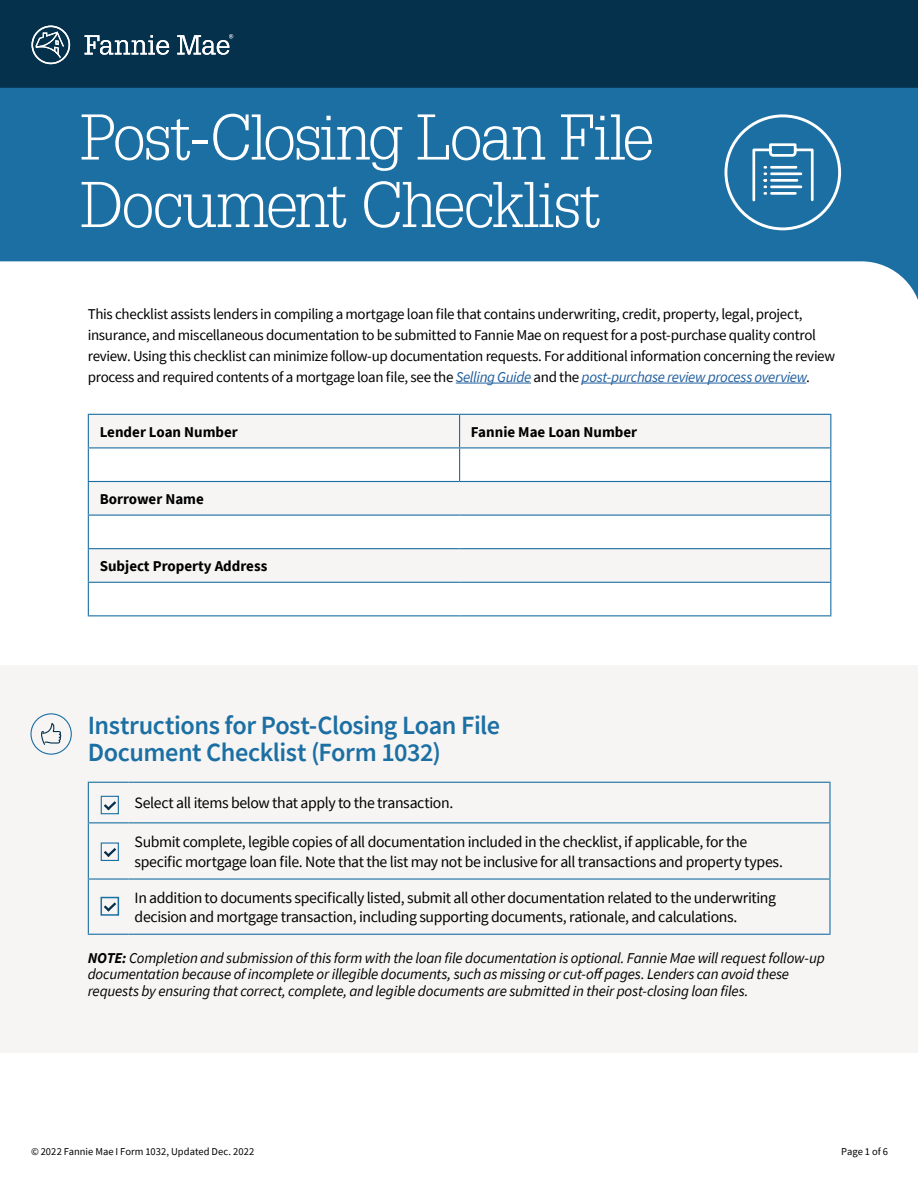
<style>
.page{position:relative;width:918px;height:1188px;background:#fff}
.page>*{position:absolute;margin:0;border:0;box-sizing:border-box;transform-origin:0 0}
.t1{font:300 63px/67.5px "Glypha LT Std";letter-spacing:-.025em;color:#fff}
.t2{font:600 26.25px/27px "Source Sans Pro";letter-spacing:-.02em;color:#1c6fa3}
.t3{font:15.75px/19.5px "Source Sans Pro";letter-spacing:-.025em;color:#000}
.t4{font:15px/21px "Source Sans Pro";letter-spacing:-.025em;color:#000}
.t5{font:italic 15px/16.5px "Source Sans Pro";letter-spacing:-.015em;color:#000}
.t6{font:700 15px "Source Sans Pro";color:#000}
.t7{font:10.5px "Source Sans Pro";letter-spacing:.005em;color:#000}
.s1{font-style:italic;color:#215e9e}
.s2{font-weight:700}
</style>
<div class="page">
<div style="left:0;top:665px;width:918px;height:388px;background:#f6f5f4"></div>
<div style="left:0;top:0;width:918px;height:108px;background:#05314d"></div>
<svg style="left:0;top:88px;width:918px;height:212px;fill:#1c6fa3"></svg>
<svg style="left:85px;top:34px;width:148px;height:21px"></svg>
<svg style="left:32px;top:26px;width:38px;height:38px"></svg>
<hr style="left:456px;top:383px;width:75px;height:1px;background:#215e9e">
<hr style="left:582px;top:383px;width:224px;height:1px;background:#215e9e">
<svg style="left:724px;top:114px;width:117px;height:116px;background:#3d84b0"></svg>
<svg style="left:89px;top:415px;width:741px;height:167px;fill:#f6f5f4"></svg>
<hr style="left:88px;top:414px;width:372px;height:1px;background:#1c6fa3">
<hr style="left:88px;top:415px;width:1px;height:32px;background:#1c6fa3">
<hr style="left:460px;top:414px;width:371px;height:1px;background:#1c6fa3">
<hr style="left:459px;top:415px;width:1px;height:32px;background:#1c6fa3">
<hr style="left:830px;top:415px;width:1px;height:32px;background:#1c6fa3">
<hr style="left:88px;top:447px;width:372px;height:1px;background:#1c6fa3">
<hr style="left:88px;top:448px;width:1px;height:33px;background:#1c6fa3">
<hr style="left:460px;top:447px;width:371px;height:1px;background:#1c6fa3">
<hr style="left:459px;top:448px;width:1px;height:33px;background:#1c6fa3">
<hr style="left:830px;top:448px;width:1px;height:33px;background:#1c6fa3">
<hr style="left:88px;top:481px;width:372px;height:1px;background:#1c6fa3">
<hr style="left:88px;top:482px;width:1px;height:33px;background:#1c6fa3">
<hr style="left:460px;top:481px;width:371px;height:1px;background:#1c6fa3">
<hr style="left:830px;top:482px;width:1px;height:33px;background:#1c6fa3">
<hr style="left:88px;top:515px;width:372px;height:1px;background:#1c6fa3">
<hr style="left:88px;top:516px;width:1px;height:32px;background:#1c6fa3">
<hr style="left:460px;top:515px;width:371px;height:1px;background:#1c6fa3">
<hr style="left:830px;top:516px;width:1px;height:32px;background:#1c6fa3">
<hr style="left:88px;top:548px;width:372px;height:1px;background:#1c6fa3">
<hr style="left:88px;top:549px;width:1px;height:33px;background:#1c6fa3">
<hr style="left:460px;top:548px;width:371px;height:1px;background:#1c6fa3">
<hr style="left:830px;top:549px;width:1px;height:33px;background:#1c6fa3">
<hr style="left:88px;top:582px;width:372px;height:1px;background:#1c6fa3">
<hr style="left:88px;top:583px;width:1px;height:32px;background:#1c6fa3">
<hr style="left:460px;top:582px;width:371px;height:1px;background:#1c6fa3">
<hr style="left:830px;top:583px;width:1px;height:32px;background:#1c6fa3">
<hr style="left:88px;top:615px;width:372px;height:1px;background:#1c6fa3">
<hr style="left:460px;top:615px;width:371px;height:1px;background:#1c6fa3">
<div style="left:30px;top:713px;width:42px;height:42px;border:1px solid #1c6fa3;border-radius:50%"></div>
<svg style="left:41px;top:723px;width:21px;height:22px"></svg>
<hr style="left:88px;top:782px;width:41px;height:1px;background:#1c6fa3">
<hr style="left:88px;top:783px;width:1px;height:39px;background:#1c6fa3">
<hr style="left:129px;top:782px;width:702px;height:1px;background:#1c6fa3">
<hr style="left:829px;top:783px;width:2px;height:39px;background:#1c6fa3">
<hr style="left:88px;top:822px;width:41px;height:1px;background:#1c6fa3">
<hr style="left:88px;top:823px;width:1px;height:55px;background:#1c6fa3">
<hr style="left:129px;top:822px;width:702px;height:1px;background:#1c6fa3">
<hr style="left:829px;top:823px;width:2px;height:55px;background:#1c6fa3">
<hr style="left:88px;top:878px;width:41px;height:2px;background:#1c6fa3">
<hr style="left:88px;top:880px;width:1px;height:54px;background:#1c6fa3">
<hr style="left:129px;top:878px;width:702px;height:2px;background:#1c6fa3">
<hr style="left:829px;top:880px;width:2px;height:54px;background:#1c6fa3">
<hr style="left:88px;top:934px;width:41px;height:1px;background:#1c6fa3">
<hr style="left:129px;top:934px;width:702px;height:1px;background:#1c6fa3">
<div style="left:101px;top:796px;width:18px;height:18px;border:1px solid #1c6fa3"></div>
<svg style="left:104px;top:801px;width:12px;height:9px"></svg>
<div style="left:101px;top:842px;width:18px;height:19px;border:1px solid #1c6fa3"></div>
<svg style="left:104px;top:848px;width:12px;height:9px"></svg>
<div style="left:101px;top:897px;width:18px;height:19px;border:2px solid #1c6fa3"></div>
<svg style="left:104px;top:902px;width:12px;height:10px"></svg>
<h1 class="t1" style="left:80px;top:105px;width:575px">Post-Closing Loan File<br>Document Checklist</h1>
<p class="t4" style="left:88px;top:303px;width:749px">This checklist assists lenders in compiling a mortgage loan file that contains underwriting, credit, property, legal, project, insurance, and miscellaneous documentation to be submitted to Fannie Mae on request for a post-purchase quality control review. Using this checklist can minimize follow-up documentation requests. For additional information concerning the review process and required contents of a mortgage loan file, see the <span class="s1">Selling Guide</span> and the <span class="s1">post-purchase review process overview</span>.</p>
<p class="t6" style="left:100px;top:422px;width:140px">Lender Loan Number</p>
<p class="t6" style="left:471px;top:422px;width:168px">Fannie Mae Loan Number</p>
<p class="t6" style="left:100px;top:489px;width:106px">Borrower Name</p>
<p class="t6" style="left:100px;top:556px;width:169px">Subject Property Address</p>
<h2 class="t2" style="left:88px;top:711px;width:414px">Instructions for Post-Closing Loan File<br>Document Checklist (Form 1032)</h2>
<p class="t3" style="left:135px;top:793px;width:320px">Select all items below that apply to the transaction.</p>
<p class="t3" style="left:135px;top:832px;width:650px">Submit complete, legible copies of all documentation included in the checklist, if applicable, for the specific mortgage loan file. Note that the list may not be inclusive for all transactions and property types.</p>
<p class="t3" style="left:135px;top:888px;width:643px">In addition to documents specifically listed, submit all other documentation related to the underwriting decision and mortgage transaction, including supporting documents, rationale, and calculations.</p>
<p class="t5" style="left:88px;top:949px;width:739px"><span class="s2">NOTE:</span> Completion and submission of this form with the loan file documentation is optional. Fannie Mae will request follow-up documentation because of incomplete or illegible documents, such as missing or cut-off pages. Lenders can avoid these requests by ensuring that correct, complete, and legible documents are submitted in their post-closing loan files.</p>
<p class="t7" style="left:31px;top:1145px;width:225px">© 2022 Fannie Mae I Form 1032, Updated Dec. 2022</p>
<p class="t7" style="left:841px;top:1145px;width:48px">Page 1 of 6</p>
</div>
